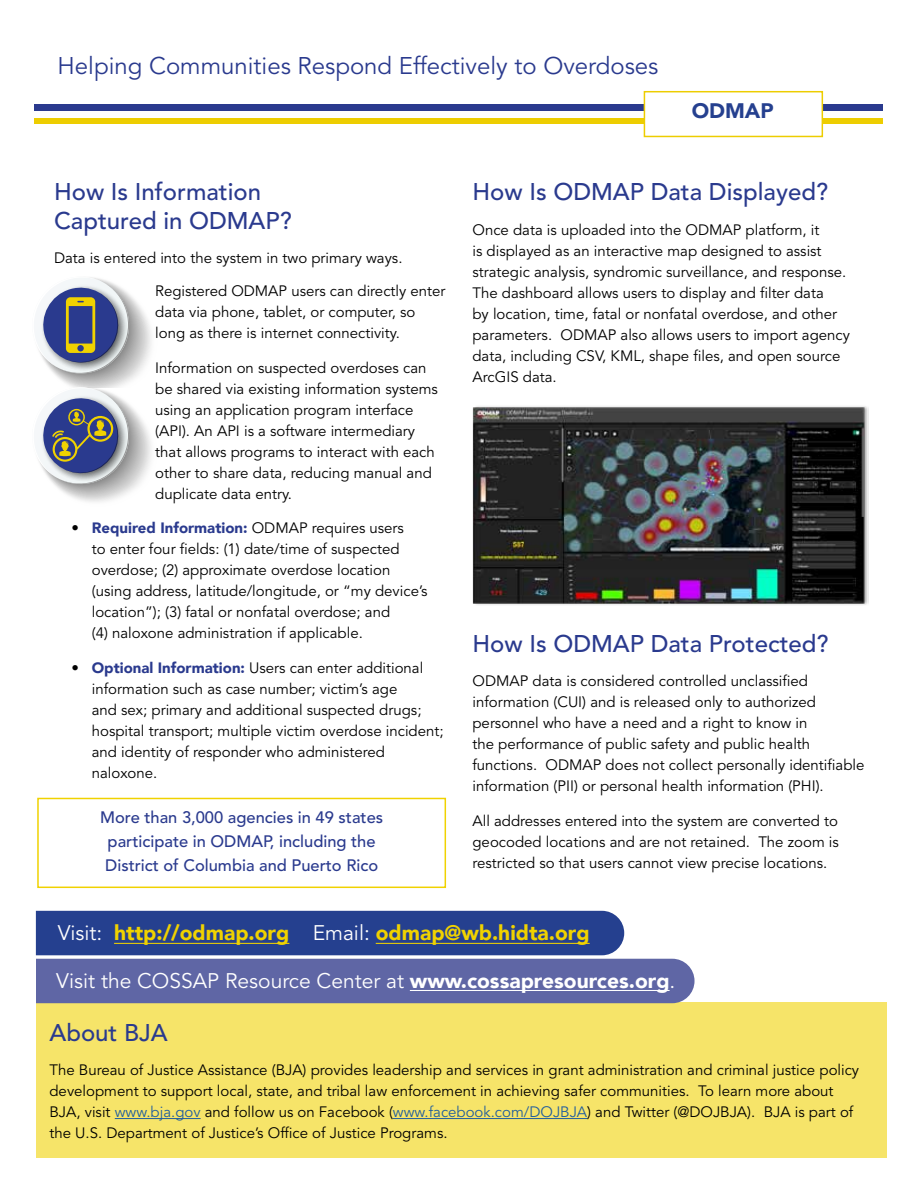
<style>
.page{position:relative;width:918px;height:1188px;background:#fff}
.page>*{position:absolute;margin:0;border:0;box-sizing:border-box;transform-origin:0 0}
.t1{font:500 24px/28.5px "Avenir LT Std";color:#2a3a8e}
.t2{font:24px "Avenir LT Std";color:#2a3a8e}
.t3{font:21px "Avenir LT Std";color:#fff}
.t4{font:900 21px "Avenir LT";color:#f0d200}
.t5{font:900 21px "Avenir LT";color:#25408f}
.t6{font:500 16.5px/24px "Avenir LT Std";color:#2a3a8e;text-align:center}
.t7{font:15px/21px "Avenir LT Std";color:#000}
.t8{font:900 15px "Avenir LT";color:#2a3a8e}
.s1{font-family:"Avenir LT Std";font-weight:400;color:#000}
.s2{font-family:"Avenir LT";font-weight:900;color:#2a3a8e}
.s3{font-family:"Avenir LT Std";font-weight:400;color:#fff}
.s4{font-family:"Avenir LT";font-weight:900}
.s5{color:#215e9e}
</style>
<div class="page">
<div style="left:36px;top:1002px;width:850px;height:156px;background:#f6e469"></div>
<hr style="left:115px;top:1118px;width:86px;height:1px;background:#215e9e">
<hr style="left:393px;top:1118px;width:194px;height:1px;background:#215e9e">
<div style="left:34px;top:104px;width:849px;height:7px;background:#2a3a8e"></div>
<div style="left:34px;top:118px;width:849px;height:6px;background:#edcd00"></div>
<div style="left:644px;top:91px;width:179px;height:46px;background:#fff;border:2px solid #edcd00"></div>
<svg style="left:35px;top:277px;width:116px;height:225px"></svg>
<svg style="left:36px;top:911px;width:659px;height:92px;background:#5665a4"></svg>
<hr style="left:376px;top:943px;width:214px;height:1px;background:#f0d200">
<hr style="left:114px;top:943px;width:175px;height:1px;background:#f0d200">
<img style="left:472px;top:406px;width:396px;height:199px">
<div style="left:37px;top:798px;width:409px;height:90px;border:2px solid #f0d200"></div>
<h1 class="t2" style="left:58px;top:52px;width:602px">Helping Communities Respond Effectively to Overdoses</h1>
<h2 class="t5" style="left:692px;top:98px;width:84px">ODMAP</h2>
<h1 class="t1" style="left:54px;top:178px;width:239px">How Is Information<br>Captured in ODMAP?</h1>
<p class="t7" style="left:54px;top:248px;width:350px">Data is entered into the system in two primary ways.</p>
<p class="t7" style="left:155px;top:281px;width:292px">Registered ODMAP users can directly enter data via phone, tablet, or computer, so long as there is internet connectivity.</p>
<p class="t7" style="left:155px;top:358px;width:284px">Information on suspected overdoses can be shared via existing information systems using an application program interface (API). An API is a software intermediary that allows programs to interact with each other to share data, reducing manual and duplicate data entry.</p>
<p class="t8" style="left:72px;top:519px;width:334px"><span class="s1">•</span> Required Information: <span class="s1">ODMAP requires users</span></p>
<p class="t7" style="left:92px;top:539px;width:337px">to enter four fields: (1) date/time of suspected overdose; (2) approximate overdose location (using address, latitude/longitude, or “my device’s location”); (3) fatal or nonfatal overdose; and<br>(4) naloxone administration if applicable.</p>
<p class="t7" style="left:92px;top:658px;width:353px;text-indent:-20px">• <span class="s2">Optional Information:</span> Users can enter additional information such as case number; victim’s age<br>and sex; primary and additional suspected drugs; hospital transport; multiple victim overdose incident; and identity of responder who administered naloxone.</p>
<p class="t6" style="left:100px;top:806px;width:285px">More than 3,000 agencies in 49 states participate in ODMAP, including the<br>District of Columbia and Puerto Rico</p>
<h1 class="t1" style="left:472px;top:178px;width:357px">How Is ODMAP Data Displayed?</h1>
<p class="t7" style="left:472px;top:220px;width:379px">Once data is uploaded into the ODMAP platform, it<br>is displayed as an interactive map designed to assist strategic analysis, syndromic surveillance, and response.<br>The dashboard allows users to display and filter data<br>by location, time, fatal or nonfatal overdose, and other parameters. ODMAP also allows users to import agency data, including CSV, KML, shape files, and open source ArcGIS data.</p>
<h1 class="t1" style="left:472px;top:630px;width:358px">How Is ODMAP Data Protected?</h1>
<p class="t7" style="left:472px;top:671px;width:393px">ODMAP data is considered controlled unclassified information (CUI) and is released only to authorized personnel who have a need and a right to know in<br>the performance of public safety and public health functions. ODMAP does not collect personally identifiable information (PII) or personal health information (PHI).</p>
<p class="t7" style="left:472px;top:811px;width:368px;text-align:justify">All addresses entered into the system are converted to geocoded locations and are not retained. The zoom is restricted so that users cannot view precise locations.</p>
<h2 class="t4" style="left:58px;top:920px;width:533px"><span class="s3">Visit:</span> http://odmap.org <span class="s3">Email:</span> odmap@wb.hidta.org</h2>
<h2 class="t3" style="left:56px;top:969px;width:621px">Visit the COSSAP Resource Center at <span class="s4">www.cossapresources.org</span>.</h2>
<h1 class="t1" style="left:50px;top:1019px;width:120px">About BJA</h1>
<p class="t7" style="left:50px;top:1060px;width:811px">The Bureau of Justice Assistance (BJA) provides leadership and services in grant administration and criminal justice policy development to support local, state, and tribal law enforcement in achieving safer communities. To learn more about BJA, visit <span class="s5">www.bja.gov</span> and follow us on Facebook (<span class="s5">www.facebook.com/DOJBJA</span>) and Twitter (@DOJBJA). BJA is part of the U.S. Department of Justice’s Office of Justice Programs.</p>
</div>
